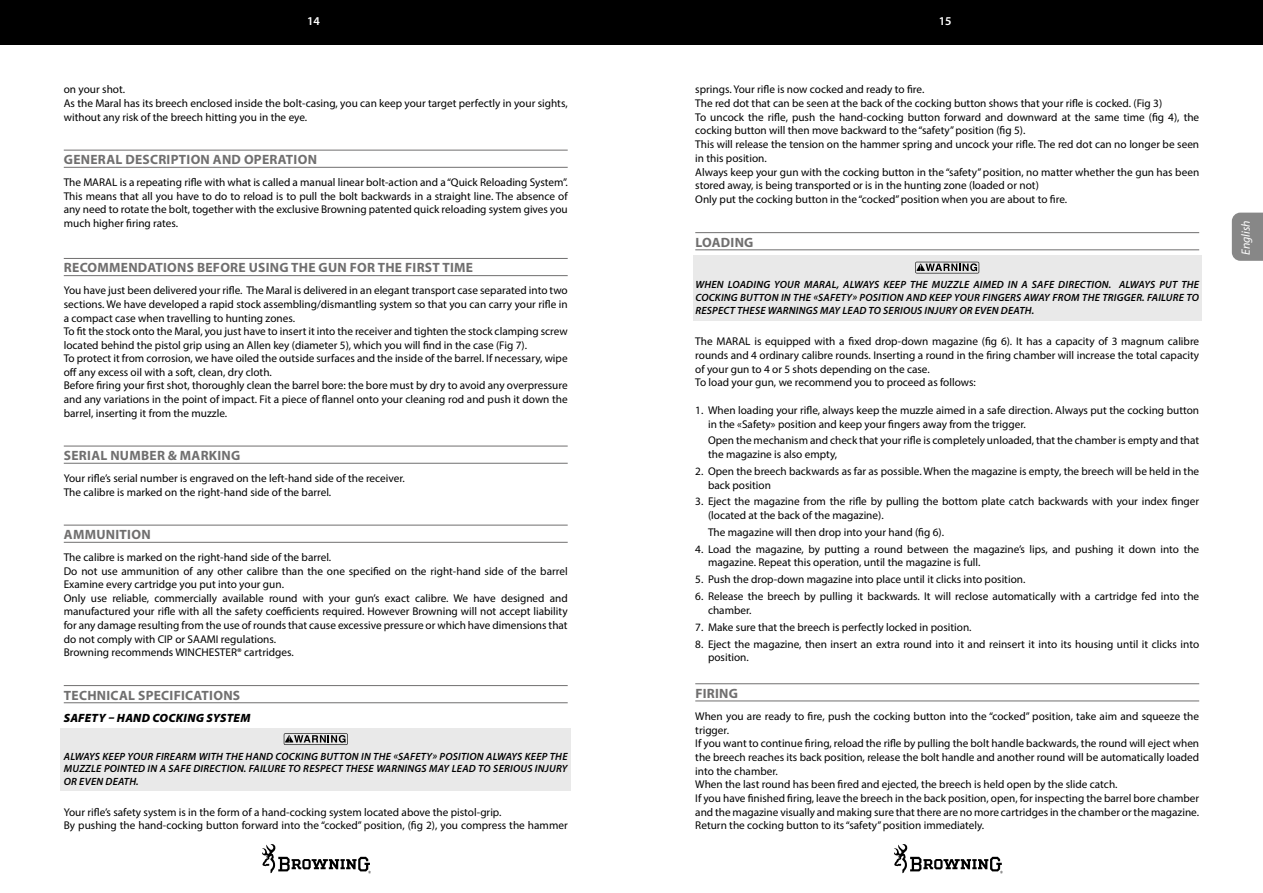
<style>
.page{position:relative;width:1263px;height:893px;background:#fff}
.page>*{position:absolute;margin:0;border:0;box-sizing:border-box;transform-origin:0 0}
.t1{font:700 13.5px "Myriad Pro";letter-spacing:.02em;color:#706f6f}
.t2{font:italic 900 12px "Myriad Pro";letter-spacing:.02em;color:#000}
.t3{font:italic 12px "Myriad Pro";color:#fff}
.t4{font:600 12px "Myriad Pro";color:#fff}
.t5{font:11.25px/13.6px "Myriad Pro";color:#000}
.t6{font:italic 600 10.5px/12.6px "Myriad Pro";letter-spacing:.02em;color:#000;text-align:justify}
</style>
<div class="page">
<div style="left:0;top:0;width:1263px;height:45px;background:#000"></div>
<svg style="left:262px;top:844px;width:109px;height:29px"></svg>
<svg style="left:894px;top:844px;width:109px;height:29px"></svg>
<div style="left:61px;top:729px;width:510px;height:62px;background:#e9e9e9"></div>
<hr style="left:64px;top:150px;width:504px;height:1px;background:#706f6f">
<hr style="left:64px;top:167px;width:504px;height:1px;background:#706f6f">
<hr style="left:64px;top:258px;width:504px;height:1px;background:#706f6f">
<hr style="left:64px;top:275px;width:504px;height:1px;background:#706f6f">
<hr style="left:64px;top:446px;width:504px;height:1px;background:#706f6f">
<hr style="left:64px;top:463px;width:504px;height:1px;background:#706f6f">
<hr style="left:64px;top:525px;width:504px;height:1px;background:#706f6f">
<hr style="left:64px;top:542px;width:504px;height:1px;background:#706f6f">
<hr style="left:64px;top:685px;width:504px;height:1px;background:#706f6f">
<hr style="left:64px;top:702px;width:504px;height:1px;background:#706f6f">
<svg style="left:284px;top:733px;width:64px;height:12px"></svg>
<div style="left:693px;top:256px;width:508px;height:65px;background:#e9e9e9"></div>
<svg style="left:1232px;top:213px;width:31px;height:48px"></svg>
<hr style="left:695px;top:232px;width:504px;height:1px;background:#706f6f">
<hr style="left:695px;top:250px;width:504px;height:1px;background:#706f6f">
<hr style="left:695px;top:683px;width:504px;height:1px;background:#706f6f">
<hr style="left:695px;top:701px;width:504px;height:1px;background:#706f6f">
<svg style="left:915px;top:262px;width:64px;height:11px"></svg>
<p class="t4" style="left:307px;top:13px;width:14px">14</p>
<p class="t4" style="left:939px;top:13px;width:14px">15</p>
<p class="t5" style="left:64px;top:83px;width:505px">on your shot.<br>As the Maral has its breech enclosed inside the bolt-casing, you can keep your target perfectly in your sights, without any risk of the breech hitting you in the eye.</p>
<p class="t1" style="left:64px;top:151px;width:255px">GENERAL DESCRIPTION AND OPERATION</p>
<p class="t5" style="left:64px;top:175px;width:505px;text-align:justify">The MARAL is a repeating rifle with what is called a manual linear bolt-action and a “Quick Reloading System”.<br>This means that all you have to do to reload is to pull the bolt backwards in a straight line. The absence of any need to rotate the bolt, together with the exclusive Browning patented quick reloading system gives you much higher firing rates.</p>
<p class="t1" style="left:64px;top:259px;width:411px">RECOMMENDATIONS BEFORE USING THE GUN FOR THE FIRST TIME</p>
<p class="t5" style="left:64px;top:284px;width:505px">You have just been delivered your rifle. The Maral is delivered in an elegant transport case separated into two sections. We have developed a rapid stock assembling/dismantling system so that you can carry your rifle in a compact case when travelling to hunting zones.<br>To fit the stock onto the Maral, you just have to insert it into the receiver and tighten the stock clamping screw located behind the pistol grip using an Allen key (diameter 5), which you will find in the case (Fig 7).<br>To protect it from corrosion, we have oiled the outside surfaces and the inside of the barrel. If necessary, wipe off any excess oil with a soft, clean, dry cloth.<br>Before firing your first shot, thoroughly clean the barrel bore: the bore must by dry to avoid any overpressure and any variations in the point of impact. Fit a piece of flannel onto your cleaning rod and push it down the barrel, inserting it from the muzzle.</p>
<p class="t1" style="left:64px;top:447px;width:178px">SERIAL NUMBER &amp; MARKING</p>
<p class="t5" style="left:64px;top:471px;width:342px">Your rifle’s serial number is engraved on the left-hand side of the receiver.<br>The calibre is marked on the right-hand side of the barrel.</p>
<p class="t1" style="left:64px;top:526px;width:88px">AMMUNITION</p>
<p class="t5" style="left:64px;top:550px;width:505px">The calibre is marked on the right-hand side of the barrel.<br>Do not use ammunition of any other calibre than the one specified on the right-hand side of the barrel Examine every cartridge you put into your gun.<br>Only use reliable, commercially available round with your gun’s exact calibre. We have designed and manufactured your rifle with all the safety coefficients required. However Browning will not accept liability for any damage resulting from the use of rounds that cause excessive pressure or which have dimensions that do not comply with CIP or SAAMI regulations.<br>Browning recommends WINCHESTER® cartridges.</p>
<p class="t1" style="left:64px;top:686px;width:178px">TECHNICAL SPECIFICATIONS</p>
<p class="t2" style="left:64px;top:712px;width:188px">SAFETY – HAND COCKING SYSTEM</p>
<p class="t6" style="left:64px;top:750px;width:505px">ALWAYS KEEP YOUR FIREARM WITH THE HAND COCKING BUTTON IN THE «SAFETY» POSITION ALWAYS KEEP THE MUZZLE POINTED IN A SAFE DIRECTION. FAILURE TO RESPECT THESE WARNINGS MAY LEAD TO SERIOUS INJURY OR EVEN DEATH.</p>
<p class="t5" style="left:64px;top:805px;width:505px">Your rifle’s safety system is in the form of a hand-cocking system located above the pistol-grip.<br>By pushing the hand-cocking button forward into the “cocked” position, (fig 2), you compress the hammer</p>
<p class="t5" style="left:695px;top:83px;width:505px">springs. Your rifle is now cocked and ready to fire.<br>The red dot that can be seen at the back of the cocking button shows that your rifle is cocked. (Fig 3)<br>To uncock the rifle, push the hand-cocking button forward and downward at the same time (fig 4), the cocking button will then move backward to the “safety” position (fig 5).<br>This will release the tension on the hammer spring and uncock your rifle. The red dot can no longer be seen in this position.<br>Always keep your gun with the cocking button in the “safety” position, no matter whether the gun has been stored away, is being transported or is in the hunting zone (loaded or not)<br>Only put the cocking button in the “cocked” position when you are about to fire.</p>
<p class="t1" style="left:695px;top:233px;width:60px">LOADING</p>
<p class="t6" style="left:695px;top:278px;width:505px">WHEN LOADING YOUR MARAL, ALWAYS KEEP THE MUZZLE AIMED IN A SAFE DIRECTION. ALWAYS PUT THE COCKING BUTTON IN THE «SAFETY» POSITION AND KEEP YOUR FINGERS AWAY FROM THE TRIGGER. FAILURE TO RESPECT THESE WARNINGS MAY LEAD TO SERIOUS INJURY OR EVEN DEATH.</p>
<p class="t5" style="left:695px;top:335px;width:505px">The MARAL is equipped with a fixed drop-down magazine (fig 6). It has a capacity of 3 magnum calibre rounds and 4 ordinary calibre rounds. Inserting a round in the firing chamber will increase the total capacity of your gun to 4 or 5 shots depending on the case.<br>To load your gun, we recommend you to proceed as follows:</p>
<p class="t5" style="left:708px;top:403px;width:493px;text-indent:-13px">1. When loading your rifle, always keep the muzzle aimed in a safe direction. Always put the cocking button in the «Safety» position and keep your fingers away from the trigger.</p>
<p class="t5" style="left:708px;top:434px;width:493px">Open the mechanism and check that your rifle is completely unloaded, that the chamber is empty and that the magazine is also empty,</p>
<p class="t5" style="left:708px;top:464px;width:493px;text-indent:-13px">2. Open the breech backwards as far as possible. When the magazine is empty, the breech will be held in the back position</p>
<p class="t5" style="left:708px;top:495px;width:493px;text-indent:-13px">3. Eject the magazine from the rifle by pulling the bottom plate catch backwards with your index finger (located at the back of the magazine).</p>
<p class="t5" style="left:708px;top:525px;width:238px">The magazine will then drop into your hand (fig 6).</p>
<p class="t5" style="left:708px;top:542px;width:493px;text-indent:-13px">4. Load the magazine, by putting a round between the magazine’s lips, and pushing it down into the magazine. Repeat this operation, until the magazine is full.</p>
<p class="t5" style="left:695px;top:572px;width:332px">5. Push the drop-down magazine into place until it clicks into position.</p>
<p class="t5" style="left:708px;top:589px;width:493px;text-indent:-13px">6. Release the breech by pulling it backwards. It will reclose automatically with a cartridge fed into the chamber.</p>
<p class="t5" style="left:695px;top:620px;width:278px">7. Make sure that the breech is perfectly locked in position.</p>
<p class="t5" style="left:708px;top:637px;width:493px;text-indent:-13px">8. Eject the magazine, then insert an extra round into it and reinsert it into its housing until it clicks into position.</p>
<p class="t1" style="left:695px;top:684px;width:44px">FIRING</p>
<p class="t5" style="left:695px;top:709px;width:505px">When you are ready to fire, push the cocking button into the “cocked” position, take aim and squeeze the trigger.<br>If you want to continue firing, reload the rifle by pulling the bolt handle backwards, the round will eject when the breech reaches its back position, release the bolt handle and another round will be automatically loaded into the chamber.<br>When the last round has been fired and ejected, the breech is held open by the slide catch.<br>If you have finished firing, leave the breech in the back position, open, for inspecting the barrel bore chamber and the magazine visually and making sure that there are no more cartridges in the chamber or the magazine.<br>Return the cocking button to its “safety” position immediately.</p>
<p class="t3" style="left:1238px;top:255px;width:36px;rotate:-90deg">English</p>
</div>
